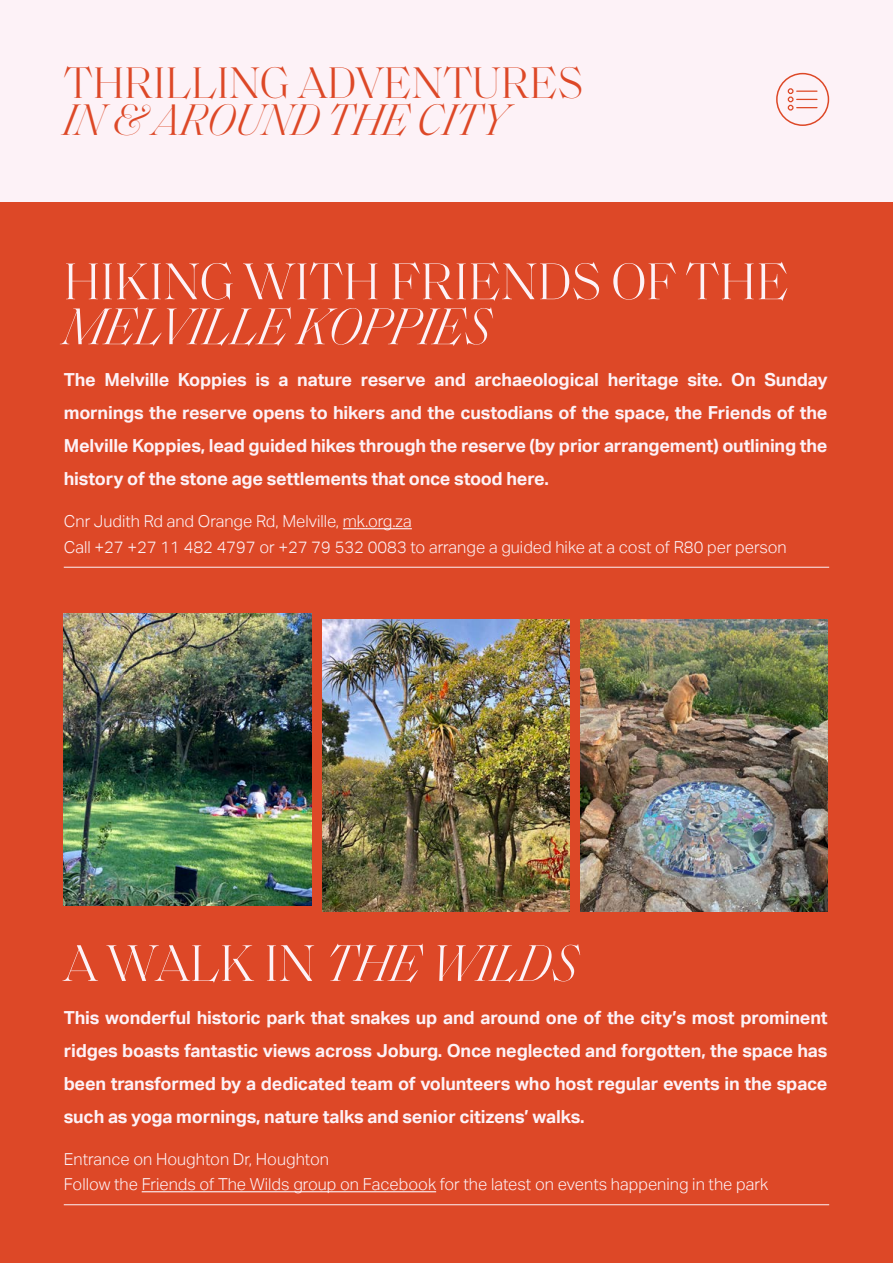
<style>
.page{position:relative;width:893px;height:1263px;background:#fff}
.page>*{position:absolute;margin:0;border:0;box-sizing:border-box;transform-origin:0 0}
.t1{font:italic 300 52.5px "Saol Display";letter-spacing:.01em;color:#fdf2f7}
.t2{font:300 52.5px "Saol Display";letter-spacing:.01em;color:#fdf2f7}
.t3{font:300 45px "Saol Display";letter-spacing:.01em;color:#dd4827}
.t4{font:italic 300 45px "Saol Display";letter-spacing:.01em;color:#dd4827}
.t5{font:700 18px/33px "Aktiv Grotesk";letter-spacing:-.01em;color:#fdf2f7;text-align:justify}
.t6{font:300 16.5px/25.5px "Aktiv Grotesk";color:#fdf2f7}
.s1{font-style:normal}
</style>
<div class="page">
<div style="left:0;top:202px;width:893px;height:1061px;background:#dd4827"></div>
<img style="left:64px;top:614px;width:247px;height:292px">
<img style="left:322px;top:619px;width:247px;height:292px">
<img style="left:580px;top:619px;width:248px;height:292px">
<hr style="left:142px;top:1191px;width:294px;height:1px;background:#fdf2f7">
<hr style="left:64px;top:1204px;width:765px;height:1px;background:#fdf2f7">
<hr style="left:343px;top:528px;width:69px;height:1px;background:#fdf2f7">
<hr style="left:64px;top:567px;width:765px;height:1px;background:#fdf2f7">
<div style="left:0;top:0;width:893px;height:202px;background:#fdf2f7"></div>
<div style="left:776px;top:73px;width:53px;height:53px;border:2px solid #dd4827;border-radius:50%"></div>
<svg style="left:788px;top:88px;width:29px;height:23px"></svg>
<h2 class="t3" style="left:64px;top:50px;width:521px">THRILLING ADVENTURES</h2>
<h2 class="t4" style="left:64px;top:88px;width:445px">IN &amp; AROUND THE CITY</h2>
<h1 class="t2" style="left:64px;top:244px;width:726px">HIKING WITH FRIENDS OF THE</h1>
<h1 class="t1" style="left:64px;top:289px;width:429px">MELVILLE KOPPIES</h1>
<p class="t5" style="left:64px;top:364px;width:765px">The Melville Koppies is a nature reserve and archaeological heritage site. On Sunday mornings the reserve opens to hikers and the custodians of the space, the Friends of the Melville Koppies, lead guided hikes through the reserve (by prior arrangement) outlining the history of the stone age settlements that once stood here.</p>
<p class="t6" style="left:64px;top:509px;width:724px">Cnr Judith Rd and Orange Rd, Melville, mk.org.za<br>Call +27 +27 11 482 4797 or +27 79 532 0083 to arrange a guided hike at a cost of R80 per person</p>
<h1 class="t1" style="left:64px;top:926px;width:516px"><span class="s1">A WALK IN</span> THE WILDS</h1>
<p class="t5" style="left:64px;top:1001px;width:765px">This wonderful historic park that snakes up and around one of the city’s most prominent ridges boasts fantastic views across Joburg. Once neglected and forgotten, the space has been transformed by a dedicated team of volunteers who host regular events in the space such as yoga mornings, nature talks and senior citizens’ walks.</p>
<p class="t6" style="left:64px;top:1146px;width:706px">Entrance on Houghton Dr, Houghton<br>Follow the Friends of The Wilds group on Facebook for the latest on events happening in the park</p>
</div>
